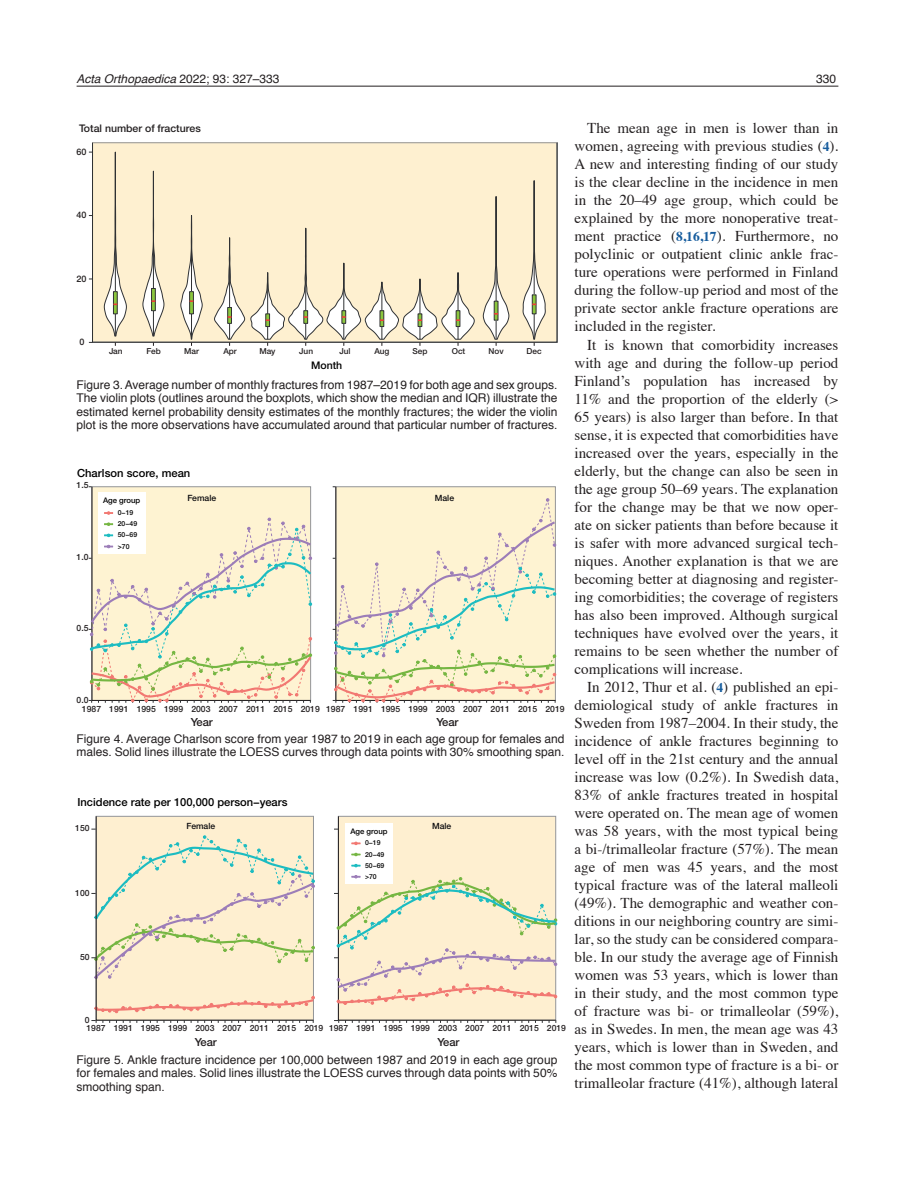
<style>
.page{position:relative;width:915px;height:1191px;background:#fff}
.page>*{position:absolute;margin:0;border:0;box-sizing:border-box;transform-origin:0 0}
.t1{font:15px/18px "Times";color:#231f20;text-align:justify}
.t2{font:12px/13.5px "Helvetica";color:#231f20;text-align:justify}
.t3{font:italic 12px "Helvetica";color:#231f20}
.t4{font:500 11.25px "Helvetica Neue LTW1 G";color:#000}
.t5{font:500 11.25px "Helvetica Neue LTW1 G";color:#231f20}
.t6{font:500 11.1px "Helvetica Neue LTW1 G";color:#000}
.t7{font:500 11.1px "Helvetica Neue LTW1 G";color:#231f20}
.t8{font:500 10.5px "Helvetica Neue LTW1 G";color:#231f20}
.t9{font:500 10.5px "Helvetica Neue LTW1 G";color:#000}
.t10{font:500 9px "Helvetica Neue LTW1 G";color:#231f20}
.t11{font:500 8.55px "Helvetica Neue LTW1 G";color:#231f20}
.t12{font:500 8.55px "Helvetica Neue LTW1 G";color:#0f0e11}
.t13{font:500 8.25px "Helvetica Neue LTW1 G";color:#231f20}
.t14{font:500 7.8px "Helvetica Neue LTW1 G";color:#000}
.t15{font:500 7.65px "Helvetica Neue LTW1 G";color:#000}
.t16{font:500 6.9px/11.1px "Helvetica Neue LTW1 G";color:#000}
.s1{font-style:normal}
.s2{font-weight:700;font-size:13.5px;color:#175d9e}
</style>
<div class="page">
<hr style="left:77px;top:86px;width:761px;height:1px;background:#231f20">
<div style="left:92px;top:143px;width:465px;height:199px;background:#fef0d0"></div>
<svg style="left:104px;top:151px;width:23px;height:195px"></svg>
<svg style="left:142px;top:171px;width:22px;height:175px"></svg>
<svg style="left:180px;top:215px;width:23px;height:131px"></svg>
<svg style="left:214px;top:228px;width:260px;height:118px"></svg>
<svg style="left:482px;top:196px;width:27px;height:150px"></svg>
<svg style="left:522px;top:180px;width:23px;height:166px"></svg>
<svg style="left:91px;top:486px;width:465px;height:25px;background:#f6ecd1"></svg>
<svg style="left:332px;top:497px;width:225px;height:206px;background:#f0e9cb"></svg>
<div style="left:98px;top:492px;width:47px;height:61px;background:#fff"></div>
<svg style="left:89px;top:511px;width:224px;height:192px;background:#f0e8cd"></svg>
<svg style="left:95px;top:815px;width:461px;height:205px;background:#f9ead2"></svg>
<svg style="left:91px;top:829px;width:225px;height:150px;background:#efe7cb"></svg>
<div style="left:345px;top:822px;width:47px;height:61px;background:#fff"></div>
<svg style="left:351px;top:842px;width:9px;height:3px"></svg>
<svg style="left:351px;top:853px;width:9px;height:3px"></svg>
<svg style="left:351px;top:864px;width:9px;height:3px"></svg>
<svg style="left:334px;top:875px;width:223px;height:129px;background:#efe4c9"></svg>
<p class="t3" style="left:77px;top:70px;width:204px">Acta Orthopaedica <span class="s1">2022; 93: 327–333</span></p>
<p class="t2" style="left:816px;top:73px;width:22px">330</p>
<p class="t1" style="left:574px;top:118px;width:265px;text-indent:13px">The mean age in men is lower than in women, agreeing with previous studies (<span class="s2">4</span>).<br>A new and interesting finding of our study is the clear decline in the incidence in men in the 20–49 age group, which could be explained by the more nonoperative treat&shy;ment practice (<span class="s2">8,16,17</span>). Furthermore, no polyclinic or outpatient clinic ankle frac&shy;ture operations were performed in Finland during the follow-up period and most of the private sector ankle fracture operations are included in the register.</p>
<p class="t1" style="left:574px;top:334px;width:265px;text-indent:13px">It is known that comorbidity increases with age and during the follow-up period Finland’s population has increased by 11% and the proportion of the elderly (&gt; 65 years) is also larger than before. In that sense, it is expected that comorbidities have increased over the years, especially in the elderly, but the change can also be seen in the age group 50–69 years. The explanation for the change may be that we now oper&shy;ate on sicker patients than before because it is safer with more advanced surgical tech&shy;niques. Another explanation is that we are becoming better at diagnosing and register&shy;ing comorbidities; the coverage of registers has also been improved. Although surgical techniques have evolved over the years, it remains to be seen whether the number of complications will increase.</p>
<p class="t1" style="left:574px;top:676px;width:265px;text-indent:13px">In 2012, Thur et al. (<span class="s2">4</span>) published an epi&shy;demiological study of ankle fractures in Sweden from 1987–2004. In their study, the incidence of ankle fractures beginning to level off in the 21st century and the annual increase was low (0.2%). In Swedish data, 83% of ankle fractures treated in hospital were operated on. The mean age of women was 58 years, with the most typical being a bi-/trimalleolar fracture (57%). The mean age of men was 45 years, and the most typical fracture was of the lateral malleoli (49%). The demographic and weather con&shy;ditions in our neighboring country are simi&shy;lar, so the study can be considered compara&shy;ble. In our study the average age of Finnish women was 53 years, which is lower than in their study, and the most common type of fracture was bi- or trimalleolar (59%), as in Swedes. In men, the mean age was 43 years, which is lower than in Sweden, and the most common type of fracture is a bi- or trimalleolar fracture (41%), although lateral</p>
<p class="t8" style="left:79px;top:122px;width:123px">Total number of fractures</p>
<p class="t10" style="left:77px;top:146px;width:12px">60</p>
<p class="t10" style="left:77px;top:209px;width:12px">40</p>
<p class="t10" style="left:77px;top:273px;width:12px">20</p>
<p class="t10" style="left:79px;top:336px;width:7px">0</p>
<p class="t13" style="left:109px;top:346px;width:15px">Jan</p>
<p class="t13" style="left:146px;top:346px;width:16px">Feb</p>
<p class="t13" style="left:184px;top:346px;width:16px">Mar</p>
<p class="t13" style="left:223px;top:346px;width:15px">Apr</p>
<p class="t13" style="left:259px;top:346px;width:17px">May</p>
<p class="t13" style="left:299px;top:346px;width:15px">Jun</p>
<p class="t13" style="left:339px;top:346px;width:12px">Jul</p>
<p class="t13" style="left:374px;top:346px;width:16px">Aug</p>
<p class="t13" style="left:412px;top:346px;width:16px">Sep</p>
<p class="t13" style="left:451px;top:346px;width:15px">Oct</p>
<p class="t13" style="left:488px;top:346px;width:17px">Nov</p>
<p class="t13" style="left:526px;top:346px;width:17px">Dec</p>
<p class="t9" style="left:311px;top:359px;width:33px">Month</p>
<p class="t2" style="left:77px;top:378px;width:482px">Figure 3. Average number of monthly fractures from 1987–2019 for both age and sex groups.<br>The violin plots (outlines around the boxplots, which show the median and IQR) illustrate the estimated kernel probability density estimates of the monthly fractures; the wider the violin plot is the more observations have accumulated around that particular number of fractures.</p>
<p class="t4" style="left:77px;top:467px;width:115px">Charlson score, mean</p>
<p class="t14" style="left:103px;top:495px;width:39px">Age group</p>
<p class="t16" style="left:118px;top:507px;width:21px">0−19<br>20−49<br>50−69 &gt;70</p>
<p class="t11" style="left:77px;top:480px;width:13px">1.5</p>
<p class="t12" style="left:187px;top:493px;width:30px">Female</p>
<p class="t12" style="left:434px;top:493px;width:21px">Male</p>
<p class="t11" style="left:77px;top:552px;width:13px">1.0</p>
<p class="t11" style="left:77px;top:623px;width:13px">0.5</p>
<p class="t11" style="left:77px;top:694px;width:13px">0.0</p>
<p class="t11" style="left:82px;top:703px;width:484px">1987 1991 1995 1999 2003 2007 2011 2015 2019 1987 1991 1995 1999 2003 2007 2011 2015 2019</p>
<p class="t5" style="left:191px;top:714px;width:24px">Year</p>
<p class="t5" style="left:436px;top:714px;width:24px">Year</p>
<p class="t2" style="left:77px;top:732px;width:489px">Figure 4. Average Charlson score from year 1987 to 2019 in each age group for females and males. Solid lines illustrate the LOESS curves through data points with 30% smoothing span.</p>
<p class="t6" style="left:77px;top:795px;width:211px">Incidence rate per 100,000 person−years</p>
<p class="t12" style="left:186px;top:821px;width:30px">Female</p>
<p class="t12" style="left:432px;top:821px;width:21px">Male</p>
<p class="t11" style="left:75px;top:823px;width:16px">150</p>
<p class="t15" style="left:350px;top:826px;width:39px">Age group</p>
<p class="t16" style="left:365px;top:837px;width:21px">0−19<br>20−49<br>50−69 &gt;70</p>
<p class="t11" style="left:75px;top:887px;width:16px">100</p>
<p class="t11" style="left:80px;top:951px;width:11px">50</p>
<p class="t11" style="left:85px;top:1014px;width:6px">0</p>
<p class="t11" style="left:329px;top:1023px;width:238px">1987 1991 1995 1999 2003 2007 2011 2015 2019</p>
<p class="t7" style="left:437px;top:1035px;width:23px">Year</p>
<p class="t11" style="left:86px;top:1023px;width:238px">1987 1991 1995 1999 2003 2007 2011 2015 2019</p>
<p class="t7" style="left:195px;top:1035px;width:23px">Year</p>
<p class="t2" style="left:77px;top:1053px;width:482px">Figure 5. Ankle fracture incidence per 100,000 between 1987 and 2019 in each age group for females and males. Solid lines illustrate the LOESS curves through data points with 50% smoothing span.</p>
</div>
